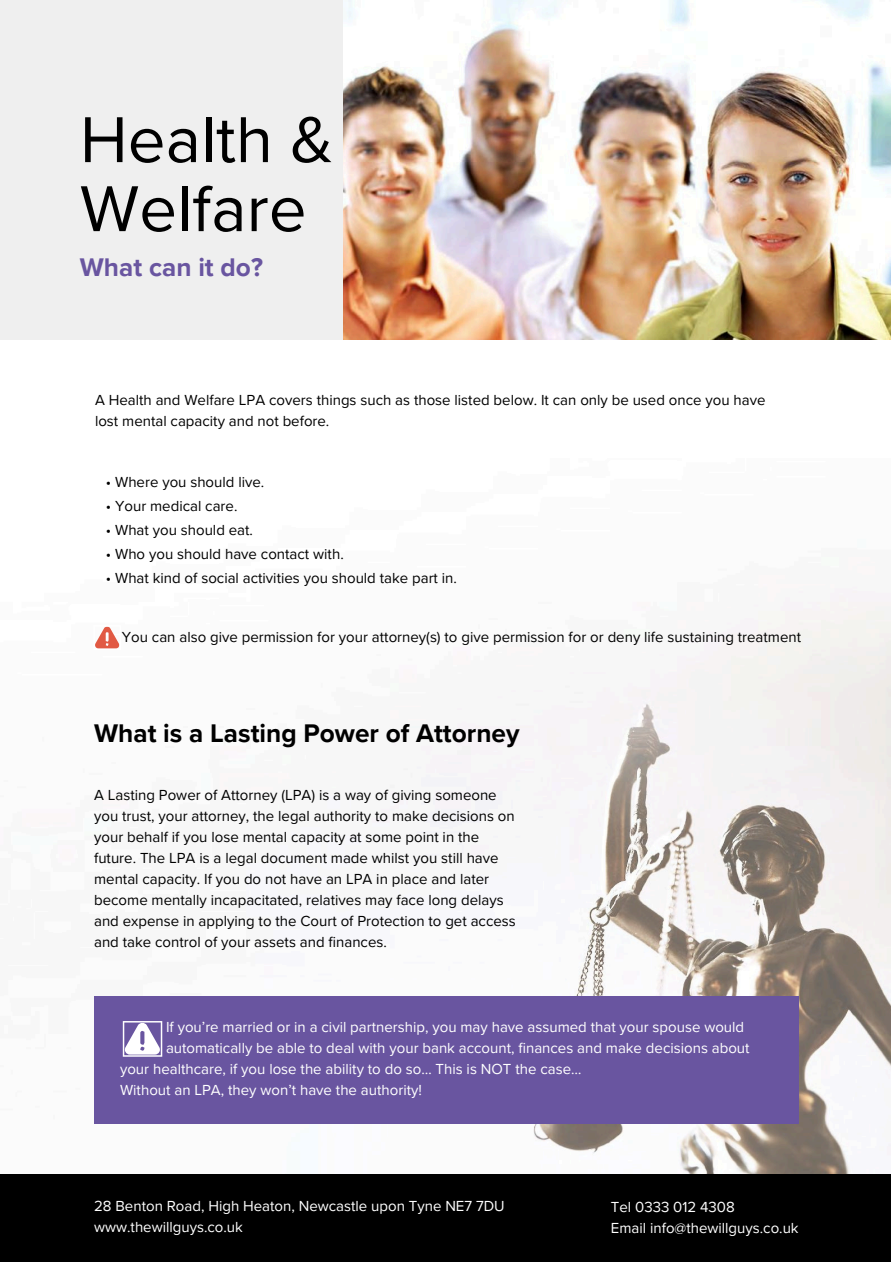
<style>
.page{position:relative;width:891px;height:1262px;background:#fff}
.page>*{position:absolute;margin:0;border:0;box-sizing:border-box;transform-origin:0 0}
.t1{font:67.2px/69px "Proxima Nova";color:#000}
.t2{font:700 26.2px "Proxima Nova";color:#000}
.t3{font:700 26.2px "Proxima Nova";color:#6955a0}
.t4{font:15px/21px "Proxima Nova";color:#000}
.t5{font:15px/21px "Proxima Nova";color:#fff}
</style>
<div class="page">
<img style="left:94px;top:587px;width:797px;height:587px">
<div style="left:0;top:1174px;width:891px;height:87px;background:#000"></div>
<div style="left:0;top:0;width:414px;height:339px;background:#efefef"></div>
<div style="left:94px;top:996px;width:705px;height:127px;background:#6955a0"></div>
<svg style="left:123px;top:1021px;width:39px;height:35px"></svg>
<img style="left:344px;top:0;width:547px;height:339px">
<svg style="left:94px;top:625px;width:27px;height:25px"></svg>
<p class="t1" style="left:80px;top:107px;width:255px">Health &amp;<br>Welfare</p>
<p class="t3" style="left:80px;top:252px;width:185px">What can it do?</p>
<h2 class="t4" style="left:95px;top:390px;width:672px">A Health and Welfare LPA covers things such as those listed below. It can only be used once you have lost mental capacity and not before.</h2>
<p class="t4" style="left:106px;top:472px;width:160px">• Where you should live.</p>
<p class="t4" style="left:106px;top:496px;width:133px">• Your medical care.</p>
<p class="t4" style="left:106px;top:520px;width:149px">• What you should eat.</p>
<p class="t4" style="left:106px;top:544px;width:239px">• Who you should have contact with.</p>
<p class="t4" style="left:106px;top:568px;width:353px">• What kind of social activities you should take part in.</p>
<p class="t4" style="left:122px;top:627px;width:681px">You can also give permission for your attorney(s) to give permission for or deny life sustaining treatment</p>
<p class="t2" style="left:94px;top:717px;width:427px">What is a Lasting Power of Attorney</p>
<p class="t4" style="left:94px;top:784px;width:423px">A Lasting Power of Attorney (LPA) is a way of giving someone you trust, your attorney, the legal authority to make decisions on your behalf if you lose mental capacity at some point in the future. The LPA is a legal document made whilst you still have mental capacity. If you do not have an LPA in place and later become mentally incapacitated, relatives may face long delays and expense in applying to the Court of Protection to get access and take control of your assets and finances.</p>
<p class="t5" style="left:166px;top:1016px;width:585px">If you’re married or in a civil partnership, you may have assumed that your spouse would automatically be able to deal with your bank account, finances and make decisions about</p>
<p class="t5" style="left:120px;top:1058px;width:463px">your healthcare, if you lose the ability to do so… This is NOT the case…<br>Without an LPA, they won’t have the authority!</p>
<p class="t5" style="left:94px;top:1195px;width:412px">28 Benton Road, High Heaton, Newcastle upon Tyne NE7 7DU www.thewillguys.co.uk</p>
<p class="t5" style="left:611px;top:1196px;width:189px">Tel 0333 012 4308<br>Email info@thewillguys.co.uk</p>
</div>
